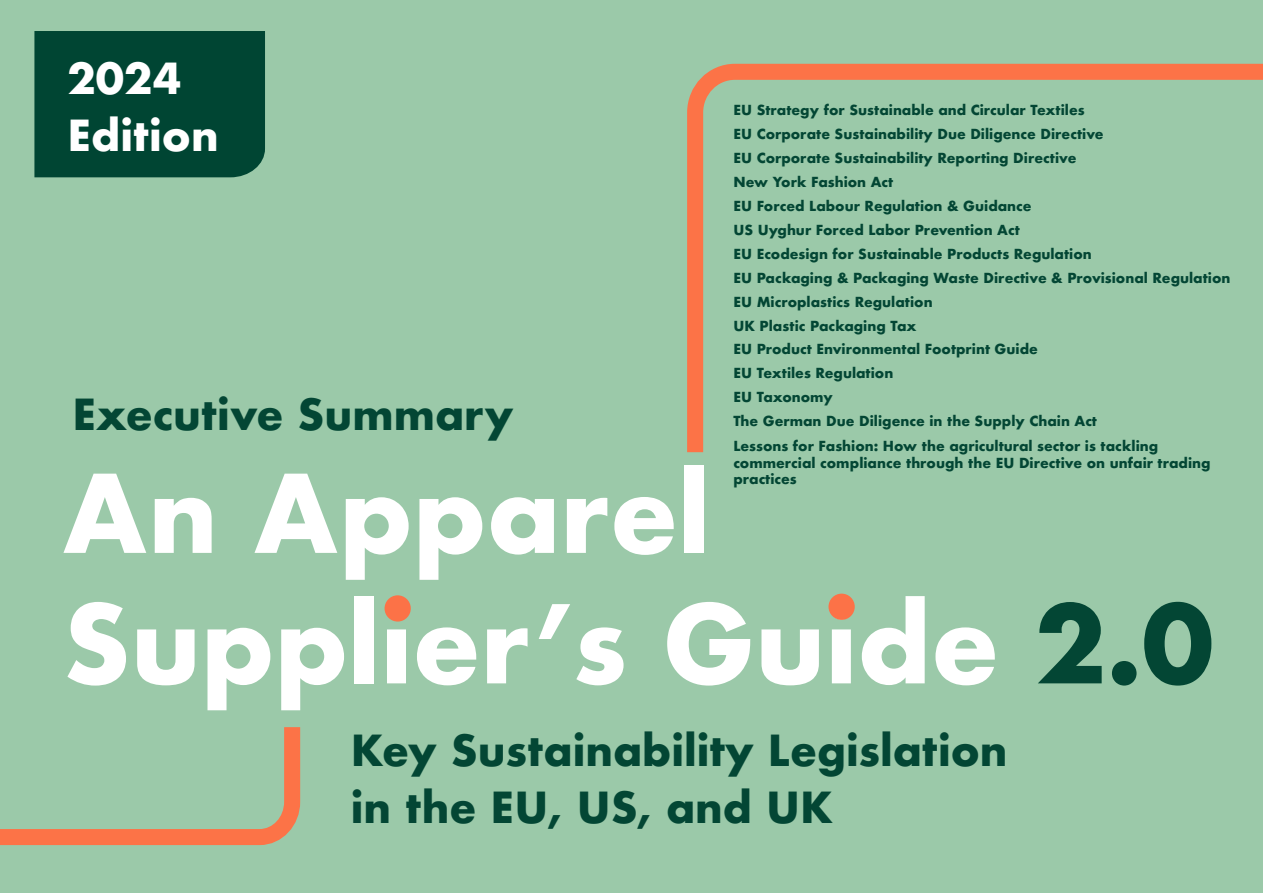
<style>
.page{position:relative;width:1263px;height:893px;background:#9bc9a9}
.page>*{position:absolute;margin:0;border:0;box-sizing:border-box;transform-origin:0 0}
.t1{font:700 105.15px/130.5px "Futura";color:#fff}
.t2{font:700 41.7px/57px "Futura";color:#034634}
.t3{font:700 41.7px/57px "Futura";color:#fff}
.t4{font:700 13.5px/24px "Futura";color:#034634}
.s1{color:#034634}
</style>
<div class="page">
<div style="left:384px;top:595px;width:27px;height:27px;background:#fc7247;border-radius:50%"></div>
<div style="left:828px;top:594px;width:27px;height:26px;background:#fc7247;border-radius:50%"></div>
<svg style="left:0;top:727px;width:301px;height:118px"></svg>
<svg style="left:687px;top:63px;width:576px;height:390px"></svg>
<div style="left:34px;top:31px;width:231px;height:146px;background:#004533"></div>
<h2 class="t3" style="left:67px;top:50px;width:153px">2024<br>Edition</h2>
<p class="t4" style="left:733px;top:98px;width:499px">EU Strategy for Sustainable and Circular Textiles<br>EU Corporate Sustainability Due Diligence Directive<br>EU Corporate Sustainability Reporting Directive<br>New York Fashion Act<br>EU Forced Labour Regulation &amp; Guidance<br>US Uyghur Forced Labor Prevention Act<br>EU Ecodesign for Sustainable Products Regulation<br>EU Packaging &amp; Packaging Waste Directive &amp; Provisional Regulation EU Microplastics Regulation<br>UK Plastic Packaging Tax<br>EU Product Environmental Footprint Guide<br>EU Textiles Regulation<br>EU Taxonomy<br>The German Due Diligence in the Supply Chain Act<br>Lessons for Fashion: How the agricultural sector is tackling</p>
<p class="t4" style="left:733px;top:454px;width:479px;line-height:16.5px">commercial compliance through the EU Directive on unfair trading practices</p>
<h2 class="t2" style="left:72px;top:386px;width:443px">Executive Summary</h2>
<h1 class="t1" style="left:63px;top:448px;width:1152px">An Apparel<br>Supplier’s Guide <span class="s1">2.0</span></h1>
<h2 class="t2" style="left:351px;top:722px;width:658px">Key Sustainability Legislation in the EU, US, and UK</h2>
</div>
